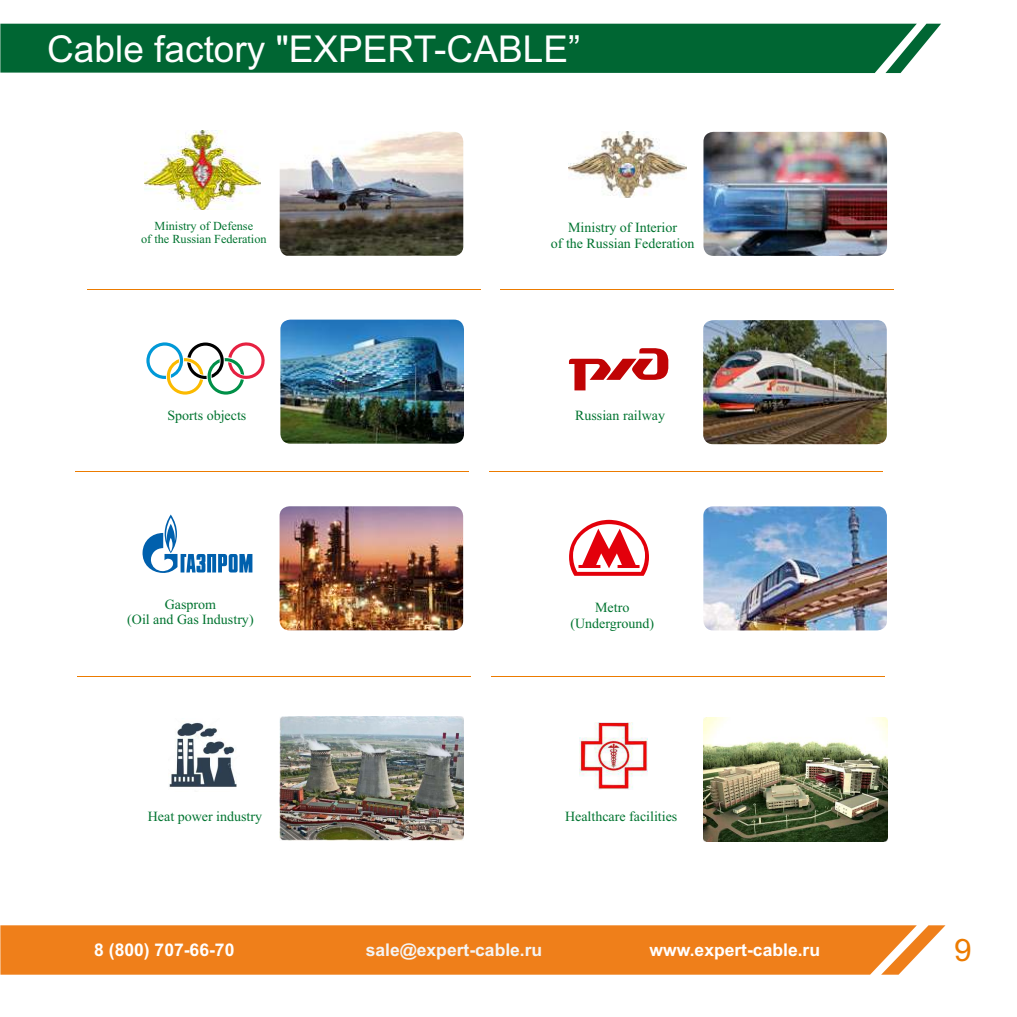
<style>
.page{position:relative;width:1017px;height:1017px;background:#fff}
.page>*{position:absolute;margin:0;border:0;box-sizing:border-box;transform-origin:0 0}
.t1{font:37.1px "Arial";color:#fefefe}
.t2{font:30.97px "Arial";color:#ec7b00}
.t3{font:700 17.5px "Arial";color:#fff}
.t4{font:700 17.5px "Arial";color:#f4f4f4}
.t5{font:14px/15.6px "Times New Roman";color:#007430;text-align:center}
.t6{font:12.25px/13.7px "Times New Roman";color:#007430;text-align:center}
</style>
<div class="page">
<img style="left:145px;top:131px;width:115px;height:78px">
<img style="left:569px;top:131px;width:117px;height:67px">
<img style="left:279px;top:506px;width:184px;height:124px">
<img style="left:703px;top:132px;width:184px;height:124px">
<img style="left:703px;top:320px;width:184px;height:124px">
<img style="left:703px;top:506px;width:184px;height:124px">
<img style="left:280px;top:132px;width:183px;height:124px">
<img style="left:280px;top:320px;width:184px;height:124px">
<hr style="left:87px;top:289px;width:394px;height:1px;background:#ec7b00">
<hr style="left:76px;top:471px;width:393px;height:1px;background:#ec7b00">
<hr style="left:500px;top:289px;width:394px;height:1px;background:#ec7b00">
<hr style="left:489px;top:471px;width:394px;height:1px;background:#ec7b00">
<svg style="left:142px;top:514px;width:110px;height:59px"></svg>
<svg style="left:569px;top:348px;width:99px;height:42px"></svg>
<svg style="left:569px;top:520px;width:80px;height:56px"></svg>
<svg style="left:146px;top:342px;width:119px;height:53px"></svg>
<svg style="left:95px;top:974px;width:211px;height:1px"></svg>
<svg style="left:917px;top:925px;width:29px;height:31px"></svg>
<div style="left:0;top:925px;width:917px;height:49px;background:#ef7f1a"></div>
<svg style="left:917px;top:24px;width:24px;height:29px"></svg>
<div style="left:0;top:24px;width:917px;height:49px;background:#063"></div>
<hr style="left:77px;top:676px;width:394px;height:1px;background:#ec7b00">
<hr style="left:491px;top:676px;width:393px;height:1px;background:#ec7b00">
<img style="left:280px;top:716px;width:183px;height:124px">
<img style="left:704px;top:717px;width:183px;height:124px">
<img style="left:580px;top:723px;width:67px;height:66px">
<img style="left:169px;top:722px;width:68px;height:65px">
<h1 class="t1" style="left:47px;top:35px;width:535px">Cable factory "EXPERT-CABLE”</h1>
<p class="t6" style="left:141px;top:220px;width:127px">Ministry of Defense<br>of the Russian Federation</p>
<p class="t5" style="left:551px;top:221px;width:145px">Ministry of Interior<br>of the Russian Federation</p>
<p class="t5" style="left:167px;top:409px;width:80px">Sports objects</p>
<p class="t5" style="left:575px;top:408px;width:91px">Russian railway</p>
<p class="t5" style="left:127px;top:597px;width:128px">Gasprom<br>(Оil and Gas Industry)</p>
<p class="t5" style="left:570px;top:601px;width:85px">Metro (Underground)</p>
<p class="t5" style="left:148px;top:810px;width:116px">Heat power industry</p>
<p class="t5" style="left:565px;top:810px;width:114px">Healthcare facilities</p>
<p class="t3" style="left:94px;top:943px;width:142px">8 (800) 707-66-70</p>
<p class="t4" style="left:366px;top:943px;width:178px">sale@expert-cable.ru</p>
<p class="t3" style="left:649px;top:943px;width:172px">www.expert-cable.ru</p>
<h2 class="t2" style="left:954px;top:939px;width:19px">9</h2>
</div>
